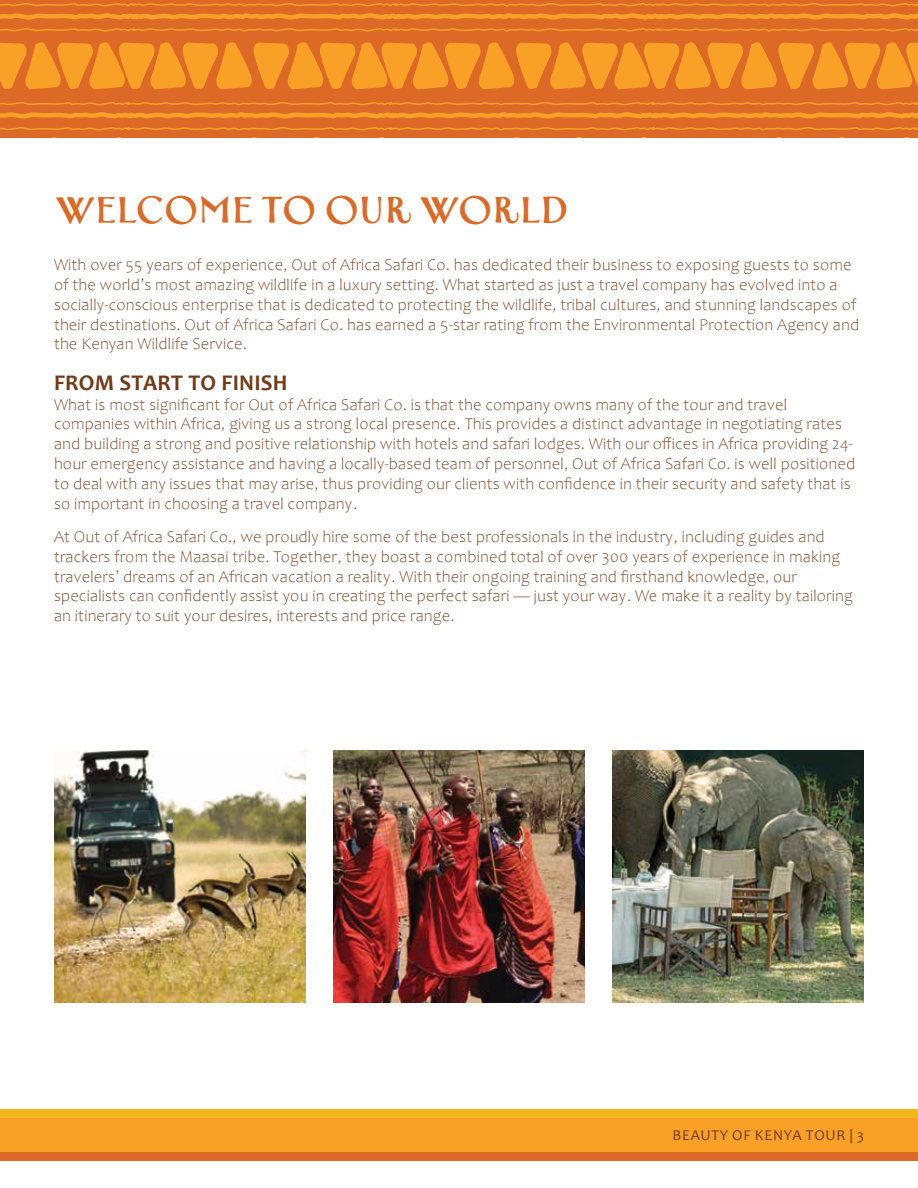
<style>
.page{position:relative;width:918px;height:1188px;background:#fff}
.page>*{position:absolute;margin:0;border:0;box-sizing:border-box;transform-origin:0 0}
.t1{font:37.5px "Tomarik Serif";letter-spacing:-.08em;color:#dd6926}
.t2{font:700 22.5px "Candara";letter-spacing:.01em;color:#723a18}
.t3{font:300 16.5px/19.8px "Candara";letter-spacing:.01em;color:#723a18}
.t4{font:15px "Candara";letter-spacing:.05em;color:#723a18}
</style>
<div class="page">
<svg style="left:0;top:0;width:918px;height:138px;fill:#dd6926"></svg>
<img style="left:54px;top:751px;width:252px;height:252px">
<img style="left:612px;top:751px;width:252px;height:252px">
<img style="left:333px;top:751px;width:252px;height:252px">
<div style="left:0;top:1118px;width:918px;height:35px;background:#f9a026"></div>
<div style="left:0;top:1109px;width:918px;height:9px;background:#f1b71c"></div>
<div style="left:0;top:1153px;width:918px;height:8px;background:#dd6926"></div>
<h1 class="t1" style="left:54px;top:180px;width:517px">WELCOME TO OUR WORLD</h1>
<p class="t3" style="left:54px;top:255px;width:807px">With over 55 years of experience, Out of Africa Safari Co. has dedicated their business to exposing guests to some of the world’s most amazing wildlife in a luxury setting. What started as just a travel company has evolved into a socially-conscious enterprise that is dedicated to protecting the wildlife, tribal cultures, and stunning landscapes of their destinations. Out of Africa Safari Co. has earned a 5-star rating from the Environmental Protection Agency and the Kenyan Wildlife Service.</p>
<h2 class="t2" style="left:54px;top:368px;width:235px">FROM START TO FINISH</h2>
<p class="t3" style="left:54px;top:395px;width:803px">What is most significant for Out of Africa Safari Co. is that the company owns many of the tour and travel companies within Africa, giving us a strong local presence. This provides a distinct advantage in negotiating rates and building a strong and positive relationship with hotels and safari lodges. With our offices in Africa providing 24- hour emergency assistance and having a locally-based team of personnel, Out of Africa Safari Co. is well positioned to deal with any issues that may arise, thus providing our clients with confidence in their security and safety that is so important in choosing a travel company.</p>
<p class="t3" style="left:54px;top:527px;width:800px">At Out of Africa Safari Co., we proudly hire some of the best professionals in the industry, including guides and trackers from the Maasai tribe. Together, they boast a combined total of over 300 years of experience in making travelers’ dreams of an African vacation a reality. With their ongoing training and firsthand knowledge, our specialists can confidently assist you in creating the perfect safari — just your way. We make it a reality by tailoring an itinerary to suit your desires, interests and price range.</p>
<p class="t4" style="left:673px;top:1125px;width:193px">BEAUTY OF KENYA TOUR | 3</p>
</div>
